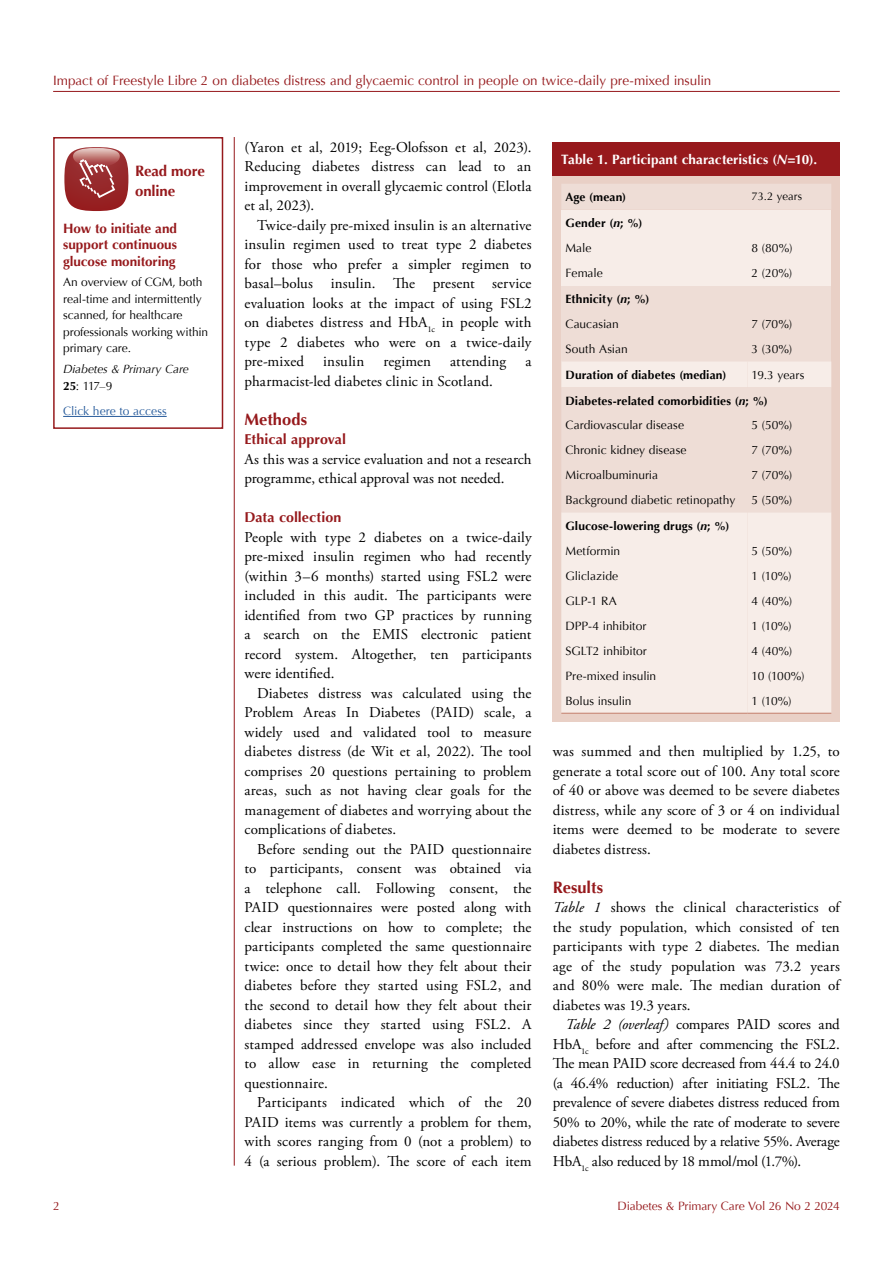
<style>
.page{position:relative;width:893px;height:1263px;background:#fff}
.page>*{position:absolute;margin:0;border:0;box-sizing:border-box;transform-origin:0 0}
.t1{font:700 16.5px "Optima";letter-spacing:.005em;color:#96191c}
.t2{font:15px/19.5px "Adobe Garamond Pro";letter-spacing:.005em;color:#000;text-align:justify}
.t3{font:700 15px/19.5px "Optima";letter-spacing:-.01em;color:#96191c}
.t4{font:700 14.25px "Optima";letter-spacing:.005em;color:#96191c}
.t5{font:13.5px "Optima";letter-spacing:-.005em;color:#96191c}
.t6{font:700 13.5px/16.5px "Optima";letter-spacing:-.005em;color:#96191c;text-align:justify}
.t7{font:700 13.5px "Optima";letter-spacing:.005em;color:#fff}
.t8{font:12px/25px "Optima";letter-spacing:-.005em;color:#000}
.t9{font:700 12px/25px "Optima";letter-spacing:.01em;color:#000}
.t10{font:12px/25px "Optima";letter-spacing:-.05em;color:#000}
.t11{font:12px "Optima";letter-spacing:-.01em;color:#96191c}
.t12{font:italic 12px/16.5px "Optima";letter-spacing:-.005em;color:#000}
.t13{font:12px "Optima";color:#275b9b}
.t14{font:11.25px "Optima";color:#000}
.s1{font-weight:700;font-style:normal}
.s2{font-style:normal}
.s3{font-style:italic}
.s4{font-weight:400}
.s5{font-weight:700}
.s6{font-weight:700;font-style:italic}
</style>
<div class="page">
<hr style="left:53px;top:91px;width:787px;height:1px;background:#96191c">
<hr style="left:234px;top:137px;width:1px;height:1028px;background:#96191c">
<div style="left:553px;top:175px;width:287px;height:547px;background:#e9d0c6"></div>
<div style="left:561px;top:184px;width:270px;height:25px;background:#eeddd6"></div>
<div style="left:561px;top:210px;width:186px;height:76px;background:#f7ede8"></div>
<div style="left:747px;top:210px;width:84px;height:76px;background:#f7ede8"></div>
<div style="left:561px;top:286px;width:186px;height:76px;background:#eeddd6"></div>
<div style="left:747px;top:286px;width:84px;height:76px;background:#eeddd6"></div>
<svg style="left:561px;top:362px;width:270px;height:350px"></svg>
<hr style="left:561px;top:713px;width:186px;height:1px;background:#c37e6b">
<hr style="left:747px;top:713px;width:84px;height:1px;background:#c37e6b">
<div style="left:553px;top:143px;width:287px;height:33px;background:#97191c"></div>
<hr style="left:63px;top:416px;width:104px;height:1px;background:#275b9b">
<div style="left:53px;top:137px;width:170px;height:292px;border:2px solid #96191c"></div>
<svg style="left:64px;top:147px;width:64px;height:64px;background:#b05b5c"></svg>
<p class="t5" style="left:53px;top:73px;width:660px">Impact of Freestyle Libre 2 on diabetes distress and glycaemic control in people on twice-daily pre-mixed insulin</p>
<p class="t3" style="left:135px;top:161px;width:71px">Read more online</p>
<p class="t6" style="left:63px;top:220px;width:115px">How to initiate and support continuous glucose monitoring</p>
<p class="t8" style="left:63px;top:274px;width:146px;line-height:16.5px">An overview of CGM, both real-time and intermittently scanned, for healthcare professionals working within primary care.</p>
<p class="t12" style="left:63px;top:361px;width:127px">Diabetes &amp; Primary Care<br><span class="s1">25</span><span class="s2">: 117–9</span></p>
<p class="t13" style="left:63px;top:404px;width:105px">Click here to access</p>
<p class="t2" style="left:244px;top:138px;width:289px">(Yaron et al, 2019; Eeg-Olofsson et al, 2023).<br>Reducing diabetes distress can lead to an improvement in overall glycaemic control (Elotla et al, 2023).</p>
<p class="t2" style="left:244px;top:216px;width:289px;text-indent:13px">Twice-daily pre-mixed insulin is an alternative insulin regimen used to treat type 2 diabetes for those who prefer a simpler regimen to basal–bolus insulin. The present service evaluation looks at the impact of using FSL2 on diabetes distress and HbA<sub>1c</sub> in people with type 2 diabetes who were on a twice-daily pre-mixed</p>
<p class="t2" style="left:323px;top:352px;width:42px">insulin</p>
<p class="t2" style="left:383px;top:352px;width:49px">regimen</p>
<p class="t2" style="left:450px;top:352px;width:58px">attending</p>
<p class="t2" style="left:525px;top:352px;width:8px">a</p>
<p class="t2" style="left:244px;top:372px;width:250px">pharmacist-led diabetes clinic in Scotland.</p>
<p class="t1" style="left:244px;top:409px;width:64px">Methods</p>
<p class="t4" style="left:244px;top:431px;width:103px">Ethical approval</p>
<p class="t2" style="left:244px;top:450px;width:289px">As this was a service evaluation and not a research programme, ethical approval was not needed.</p>
<p class="t4" style="left:244px;top:509px;width:98px">Data collection</p>
<p class="t2" style="left:244px;top:528px;width:289px">People with type 2 diabetes on a twice-daily pre-mixed insulin regimen who had recently (within 3–6 months) started using FSL2 were included in this audit. The participants were identified from two GP practices by running a search on the EMIS electronic patient record system. Altogether, ten participants were identified.</p>
<p class="t2" style="left:244px;top:684px;width:289px;text-indent:13px">Diabetes distress was calculated using the Problem Areas In Diabetes (PAID) scale, a widely used and validated tool to measure diabetes distress (de Wit et al, 2022). The tool comprises 20 questions pertaining to problem areas, such as not having clear goals for the management of diabetes and worrying about the complications of diabetes.</p>
<p class="t2" style="left:244px;top:840px;width:289px;text-indent:13px">Before sending out the PAID questionnaire to participants, consent was obtained via a telephone call. Following consent, the PAID questionnaires were posted along with clear instructions on how to complete; the participants completed the same questionnaire twice: once to detail how they felt about their diabetes before they started using FSL2, and the second to detail how they felt about their diabetes since they started using FSL2. A stamped addressed envelope was also included to allow ease in returning the completed questionnaire.</p>
<p class="t2" style="left:244px;top:1093px;width:289px;text-indent:13px">Participants indicated which of the 20<br>PAID items was currently a problem for them, with scores ranging from 0 (not a problem) to 4 (a serious problem). The score of each item</p>
<p class="t7" style="left:561px;top:151px;width:257px">Table 1. Participant characteristics (<span class="s3">N</span>=10).</p>
<p class="t9" style="left:566px;top:185px;width:62px">Age (mean)</p>
<p class="t14" style="left:752px;top:190px;width:52px">73.2 years</p>
<p class="t9" style="left:566px;top:211px;width:78px">Gender (<span class="s3">n</span>; %)<br><span class="s4">Male<br>Female</span></p>
<p class="t8" style="left:752px;top:236px;width:42px">8 (80%)<br>2 (20%)</p>
<p class="t8" style="left:566px;top:287px;width:85px"><span class="s5">Ethnicity (</span><span class="s6">n</span><span class="s5">; %)<br></span>Caucasian<br>South Asian</p>
<p class="t8" style="left:752px;top:312px;width:42px">7 (70%)<br>3 (30%)</p>
<p class="t9" style="left:566px;top:363px;width:162px">Duration of diabetes (median)</p>
<p class="t9" style="left:566px;top:362px;width:240px;line-height:26px;text-indent:186px"><span class="s4">19.3 years<br></span>Diabetes-related comorbidities (<span class="s3">n</span>; %)</p>
<p class="t8" style="left:566px;top:412px;width:171px">Cardiovascular disease<br>Chronic kidney disease<br>Microalbuminuria<br>Background diabetic retinopathy</p>
<p class="t8" style="left:752px;top:412px;width:42px;text-align:justify">5 (50%)<br>7 (70%)<br>7 (70%)<br>5 (50%)</p>
<p class="t8" style="left:566px;top:513px;width:166px"><span class="s5">Glucose-lowering drugs (</span><span class="s6">n</span><span class="s5">; %)<br></span>Metformin<br>Gliclazide<br>GLP-1 RA<br>DPP-4 inhibitor<br>SGLT2 inhibitor<br>Pre-mixed insulin<br>Bolus insulin</p>
<p class="t10" style="left:752px;top:538px;width:54px">5 (50%)<br>1 (10%)<br>4 (40%)<br>1 (10%)<br>4 (40%)<br>10 (100%)<br>1 (10%)</p>
<p class="t2" style="left:553px;top:742px;width:289px">was summed and then multiplied by 1.25, to generate a total score out of 100. Any total score of 40 or above was deemed to be severe diabetes distress, while any score of 3 or 4 on individual items were deemed to be moderate to severe diabetes distress.</p>
<p class="t1" style="left:553px;top:877px;width:52px">Results</p>
<p class="t2" style="left:553px;top:898px;width:289px"><span class="s3">Table 1</span> shows the clinical characteristics of the study population, which consisted of ten participants with type 2 diabetes. The median age of the study population was 73.2 years and 80% were male. The median duration of diabetes was 19.3 years.</p>
<p class="t2" style="left:553px;top:1015px;width:289px;text-indent:13px"><span class="s3">Table 2 (overleaf)</span> compares PAID scores and HbA<sub>1c</sub> before and after commencing the FSL2.<br>The mean PAID score decreased from 44.4 to 24.0 (a 46.4% reduction) after initiating FSL2. The prevalence of severe diabetes distress reduced from 50% to 20%, while the rate of moderate to severe diabetes distress reduced by a relative 55%. Average HbA<sub>1c</sub> also reduced by 18 mmol/mol (1.7%).</p>
<p class="t11" style="left:53px;top:1199px;width:8px">2</p>
<p class="t11" style="left:618px;top:1199px;width:224px">Diabetes &amp; Primary Care Vol 26 No 2 2024</p>
</div>
